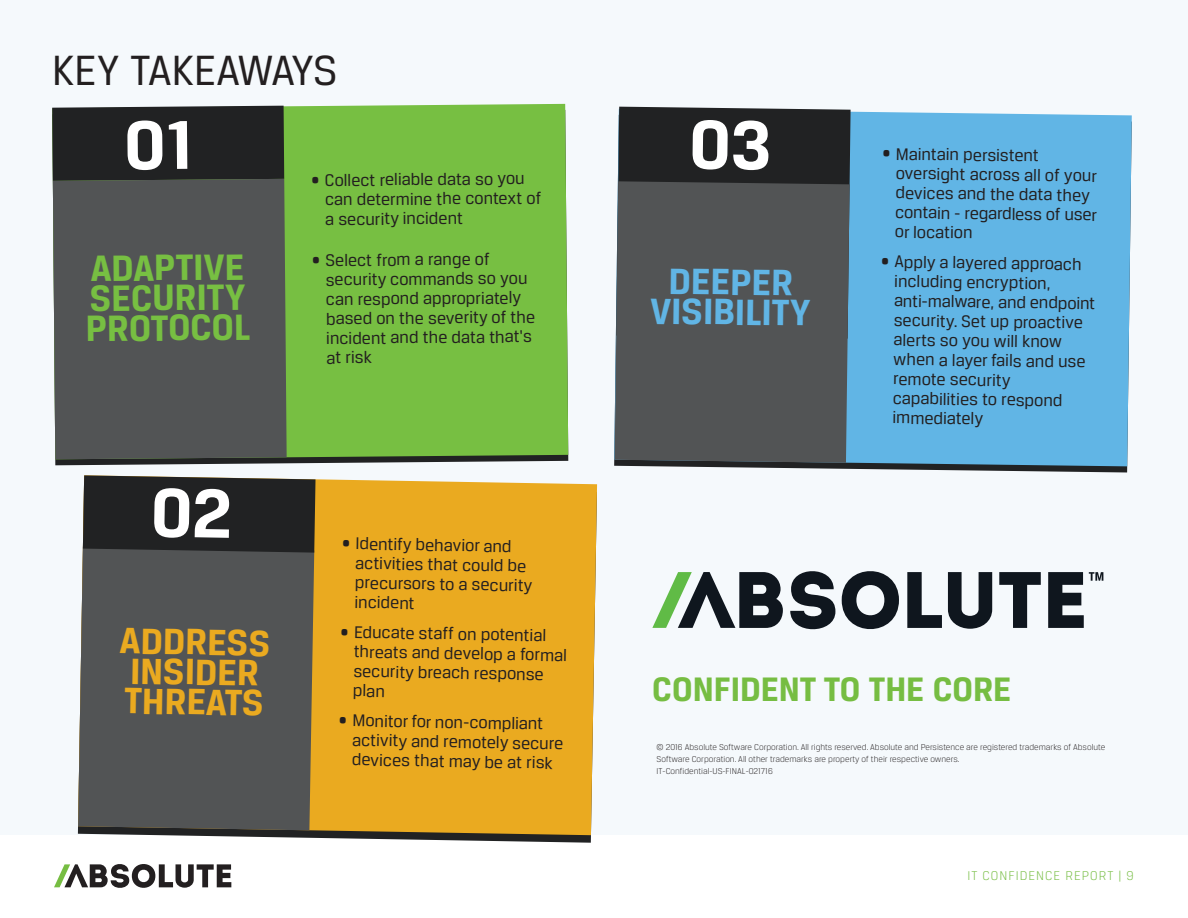
<style>
.page{position:relative;width:1188px;height:918px;background:#fff}
.page>*{position:absolute;margin:0;border:0;box-sizing:border-box;transform-origin:0 0}
.t1{font:45px "Breuer Text";letter-spacing:-.015em;color:#231f20}
.t2{font:700 39px/30px "Breuer Text";color:#77bf42}
.t3{font:700 39px/30px "Breuer Text";color:#eaaa20}
.t4{font:700 39px/30px "Breuer Text";color:#61b5e5;text-align:center}
.t5{font:700 36.15px "Breuer Text";color:#76bd42}
.t6{font:18px/19.5px "Breuer Text";letter-spacing:-.01em;color:#231f20}
.t7{font:300 13.5px "Breuer Text";letter-spacing:.075em;color:#76bd42}
.t8{font:300 9px/12px "Breuer Text";color:#231f20}
</style>
<div class="page">
<svg style="left:54px;top:864px;width:177px;height:24px"></svg>
<div style="left:0;top:0;width:1188px;height:834px;background:#f5f9fc"></div>
<svg style="left:152px;top:835px;width:439px;height:8px"></svg>
<div style="left:78px;top:479px;width:519px;height:356px;background:#eaaa20"></div>
<div style="left:78px;top:546px;width:236px;height:284px;background:#525455"></div>
<div style="left:614px;top:111px;width:518px;height:355px;background:#61b5e5"></div>
<div style="left:616px;top:107px;width:235px;height:232px;background:#212223"></div>
<div style="left:615px;top:181px;width:235px;height:282px;background:#525455"></div>
<svg style="left:790px;top:571px;width:45px;height:58px"></svg>
<svg style="left:842px;top:571px;width:57px;height:58px"></svg>
<svg style="left:907px;top:572px;width:35px;height:56px"></svg>
<svg style="left:948px;top:572px;width:44px;height:57px"></svg>
<svg style="left:999px;top:572px;width:42px;height:56px"></svg>
<svg style="left:652px;top:572px;width:131px;height:56px"></svg>
<svg style="left:1048px;top:572px;width:55px;height:56px"></svg>
<div style="left:52px;top:104px;width:516px;height:355px;background:#77bf42"></div>
<div style="left:53px;top:179px;width:234px;height:280px;background:#525455"></div>
<svg style="left:83px;top:475px;width:233px;height:78px;background:#2a2a2a"></svg>
<div style="left:692px;top:120px;width:77px;height:50px;background:#212223"></div>
<div style="left:52px;top:106px;width:232px;height:75px;background:#212223"></div>
<h1 class="t1" style="left:52px;top:45px;width:287px">KEY TAKEAWAYS</h1>
<h2 class="t2" style="left:84px;top:253px;width:166px;rotate:-1deg">ADAPTIVE<br>SECURITY<br>PROTOCOL</h2>
<p class="t6" style="left:325px;top:169px;width:218px;text-indent:-14px">• Collect reliable data so you can determine the context of a security incident</p>
<p class="t6" style="left:326px;top:250px;width:211px;text-indent:-14px">• Select from a range of security commands so you can respond appropriately based on the severity of the incident and the data that's at risk</p>
<h2 class="t3" style="left:120px;top:625px;width:152px;rotate:1deg">ADDRESS<br>INSIDER<br>THREATS</h2>
<p class="t6" style="left:356px;top:533px;width:179px;text-indent:-14px;rotate:1deg">• Identify behavior and activities that could be precursors to a security incident</p>
<p class="t6" style="left:354px;top:622px;width:215px;text-indent:-14px;rotate:1deg">• Educate staff on potential threats and develop a formal security breach response plan</p>
<p class="t6" style="left:353px;top:710px;width:213px;text-indent:-14px;rotate:1deg">• Monitor for non-compliant activity and remotely secure devices that may be at risk</p>
<h2 class="t4" style="left:651px;top:265px;width:162px;rotate:1deg">DEEPER<br>VISIBILITY</h2>
<p class="t6" style="left:896px;top:143px;width:204px;text-indent:-14px;rotate:1deg">• Maintain persistent oversight across all of your devices and the data they contain - regardless of user or location</p>
<p class="t6" style="left:895px;top:251px;width:203px;text-indent:-14px;rotate:1deg">• Apply a layered approach including encryption, anti-malware, and endpoint security. Set up proactive alerts so you will know when a layer fails and use remote security capabilities to respond immediately</p>
<h3 class="t5" style="left:652px;top:669px;width:361px">CONFIDENT TO THE CORE</h3>
<p class="t8" style="left:657px;top:741px;width:450px">© 2016 Absolute Software Corporation. All rights reserved. Absolute and Persistence are registered trademarks of Absolute<br>Software Corporation. All other trademarks are property of their respective owners.<br>IT-Confidential-US-FINAL-021716</p>
<p class="t7" style="left:967px;top:868px;width:168px">IT CONFIDENCE REPORT | 9</p>
</div>
